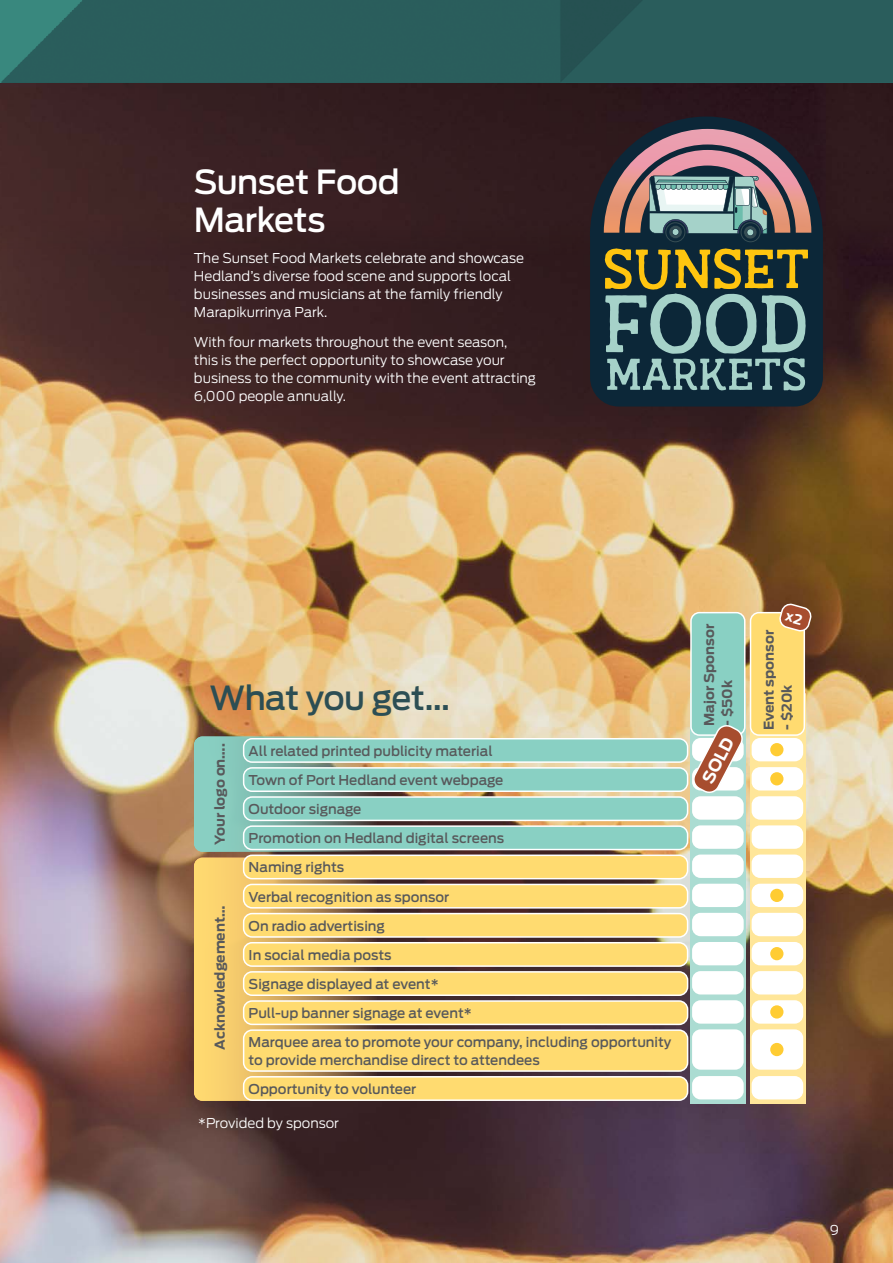
<style>
.page{position:relative;width:893px;height:1263px;background:#fff}
.page>*{position:absolute;margin:0;border:0;box-sizing:border-box;transform-origin:0 0}
.t1{font:500 33px/37.5px "Antenna";letter-spacing:-.015em;color:#fff}
.t2{font:500 33px "Antenna";letter-spacing:-.02em;color:#2c4e54}
.t3{font:700 16.5px "Antenna";color:#fff}
.t4{font:500 13.5px/29.1px "Antenna";color:#58595b}
.t5{font:300 13.5px/18px "Antenna";color:#fff}
.t6{font:700 13.5px "Antenna";color:#58595b}
</style>
<div class="page">
<img style="left:0;top:83px;width:893px;height:139px">
<img style="left:0;top:222px;width:893px;height:1041px">
<img style="left:0;top:0;width:893px;height:83px">
<div style="left:690px;top:693px;width:56px;height:410px;background:#abdcd2"></div>
<svg style="left:750px;top:730px;width:55px;height:373px;background:#ffe79e"></svg>
<svg style="left:194px;top:737px;width:184px;height:115px;background:#85bdaf"></svg>
<svg style="left:194px;top:858px;width:184px;height:243px;background:#e6bf69"></svg>
<div style="left:691px;top:613px;width:54px;height:122px;background:#89d0c3;border-radius:9px"></div>
<div style="left:690px;top:612px;width:55px;height:124px;border:2px solid #fff;border-radius:9px"></div>
<div style="left:750px;top:613px;width:54px;height:122px;background:#ffdb70;border-radius:9px"></div>
<div style="left:750px;top:612px;width:55px;height:124px;border:2px solid #fff;border-radius:9px"></div>
<div style="left:244px;top:739px;width:444px;height:23px;background:#89d0c3;border-radius:9px"></div>
<div style="left:243px;top:738px;width:445px;height:25px;border:2px solid #fff;border-radius:9px"></div>
<div style="left:752px;top:738px;width:51px;height:23px;background:#fff;border-radius:9px"></div>
<div style="left:770px;top:743px;width:13px;height:13px;background:#fc3;border-radius:50%"></div>
<div style="left:244px;top:768px;width:444px;height:23px;background:#89d0c3;border-radius:9px"></div>
<div style="left:243px;top:767px;width:445px;height:25px;border:2px solid #fff;border-radius:9px"></div>
<div style="left:752px;top:767px;width:51px;height:23px;background:#fff;border-radius:9px"></div>
<div style="left:770px;top:772px;width:13px;height:13px;background:#fc3;border-radius:50%"></div>
<div style="left:244px;top:797px;width:444px;height:23px;background:#89d0c3;border-radius:9px"></div>
<div style="left:243px;top:796px;width:445px;height:25px;border:2px solid #fff;border-radius:9px"></div>
<div style="left:692px;top:796px;width:52px;height:24px;background:#fff;border-radius:9px"></div>
<div style="left:752px;top:796px;width:51px;height:24px;background:#fff;border-radius:9px"></div>
<div style="left:244px;top:826px;width:444px;height:23px;background:#89d0c3;border-radius:9px"></div>
<div style="left:243px;top:825px;width:445px;height:25px;border:2px solid #fff;border-radius:9px"></div>
<div style="left:692px;top:825px;width:52px;height:24px;background:#fff;border-radius:9px"></div>
<div style="left:752px;top:825px;width:51px;height:24px;background:#fff;border-radius:9px"></div>
<div style="left:244px;top:855px;width:444px;height:24px;background:#ffdb70;border-radius:9px"></div>
<div style="left:243px;top:854px;width:445px;height:25px;border:2px solid #fff;border-radius:9px"></div>
<div style="left:692px;top:854px;width:52px;height:24px;background:#fff;border-radius:9px"></div>
<div style="left:752px;top:854px;width:51px;height:24px;background:#fff;border-radius:9px"></div>
<div style="left:244px;top:884px;width:444px;height:24px;background:#ffdb70;border-radius:9px"></div>
<div style="left:243px;top:884px;width:445px;height:24px;border:2px solid #fff;border-radius:9px"></div>
<div style="left:692px;top:884px;width:52px;height:23px;background:#fff;border-radius:9px"></div>
<div style="left:752px;top:884px;width:51px;height:23px;background:#fff;border-radius:9px"></div>
<div style="left:770px;top:889px;width:13px;height:13px;background:#fc3;border-radius:50%"></div>
<div style="left:244px;top:913px;width:444px;height:24px;background:#ffdb70;border-radius:9px"></div>
<div style="left:243px;top:913px;width:445px;height:25px;border:2px solid #fff;border-radius:9px"></div>
<div style="left:692px;top:913px;width:52px;height:23px;background:#fff;border-radius:9px"></div>
<div style="left:752px;top:913px;width:51px;height:23px;background:#fff;border-radius:9px"></div>
<div style="left:244px;top:943px;width:444px;height:23px;background:#ffdb70;border-radius:9px"></div>
<div style="left:243px;top:942px;width:445px;height:25px;border:2px solid #fff;border-radius:9px"></div>
<div style="left:692px;top:942px;width:52px;height:23px;background:#fff;border-radius:9px"></div>
<div style="left:752px;top:942px;width:51px;height:23px;background:#fff;border-radius:9px"></div>
<div style="left:770px;top:947px;width:13px;height:13px;background:#fc3;border-radius:50%"></div>
<div style="left:244px;top:972px;width:444px;height:23px;background:#ffdb70;border-radius:9px"></div>
<div style="left:243px;top:971px;width:445px;height:25px;border:2px solid #fff;border-radius:9px"></div>
<div style="left:692px;top:971px;width:52px;height:23px;background:#fff;border-radius:9px"></div>
<div style="left:752px;top:971px;width:51px;height:23px;background:#fff;border-radius:9px"></div>
<div style="left:244px;top:1001px;width:444px;height:23px;background:#ffdb70;border-radius:9px"></div>
<div style="left:243px;top:1000px;width:445px;height:25px;border:2px solid #fff;border-radius:9px"></div>
<div style="left:692px;top:1000px;width:52px;height:24px;background:#fff;border-radius:9px"></div>
<div style="left:752px;top:1000px;width:51px;height:24px;background:#fff;border-radius:9px"></div>
<div style="left:770px;top:1005px;width:13px;height:13px;background:#fc3;border-radius:50%"></div>
<div style="left:244px;top:1030px;width:444px;height:41px;background:#ffdb70;border-radius:9px"></div>
<div style="left:243px;top:1029px;width:445px;height:43px;border:2px solid #fff;border-radius:9px"></div>
<div style="left:692px;top:1029px;width:52px;height:41px;background:#fff;border-radius:9px"></div>
<div style="left:752px;top:1029px;width:51px;height:41px;background:#fff;border-radius:9px"></div>
<div style="left:770px;top:1043px;width:13px;height:13px;background:#fc3;border-radius:50%"></div>
<div style="left:244px;top:1077px;width:444px;height:23px;background:#ffdb70;border-radius:9px"></div>
<div style="left:243px;top:1076px;width:445px;height:25px;border:2px solid #fff;border-radius:9px"></div>
<div style="left:692px;top:1076px;width:52px;height:23px;background:#fff;border-radius:9px"></div>
<div style="left:752px;top:1076px;width:51px;height:23px;background:#fff;border-radius:9px"></div>
<svg style="left:590px;top:117px;width:233px;height:289px;background:#16222f"></svg>
<svg style="left:604px;top:129px;width:207px;height:261px;background:#636a65"></svg>
<div style="left:666px;top:223px;width:19px;height:19px;border:1px solid #364d54;border-radius:50%"></div>
<div style="left:741px;top:223px;width:19px;height:19px;border:1px solid #364d54;border-radius:50%"></div>
<svg style="left:692px;top:722px;width:53px;height:71px"></svg>
<svg style="left:777px;top:603px;width:36px;height:30px"></svg>
<h1 class="t1" style="left:194px;top:164px;width:207px">Sunset Food<br>Markets</h1>
<p class="t5" style="left:194px;top:249px;width:331px">The Sunset Food Markets celebrate and showcase Hedland’s diverse food scene and supports local businesses and musicians at the family friendly Marapikurrinya Park.</p>
<p class="t5" style="left:194px;top:333px;width:344px">With four markets throughout the event season,<br>this is the perfect opportunity to showcase your business to the community with the event attracting 6,000 people annually.</p>
<h1 class="t2" style="left:210px;top:679px;width:242px">What you get…</h1>
<p class="t6" style="left:212px;top:845px;width:103px;rotate:-90deg">Your logo on….</p>
<p class="t4" style="left:249px;top:736px;width:257px">All related printed publicity material<br>Town of Port Hedland event webpage<br>Outdoor signage<br>Promotion on Hedland digital screens</p>
<p class="t4" style="left:249px;top:853px;width:424px">Naming rights<br>Verbal recognition as sponsor<br>On radio advertising<br>In social media posts<br>Signage displayed at event*<br>Pull-up banner signage at event*<br>Marquee area to promote your company, including opportunity</p>
<p class="t4" style="left:249px;top:1046px;width:293px">to provide merchandise direct to attendees<br>Opportunity to volunteer</p>
<p class="t5" style="left:198px;top:1114px;width:142px">*Provided by sponsor</p>
<p class="t6" style="left:212px;top:1049px;width:145px;rotate:-90deg">Acknowledgement…</p>
<p class="t6" style="left:701px;top:726px;width:104px;rotate:-90deg">Major Sponsor</p>
<p class="t6" style="left:719px;top:726px;width:47px;rotate:-90deg">- $50k</p>
<p class="t3" style="left:698px;top:777px;width:50px;rotate:-63deg">SOLD</p>
<p class="t6" style="left:761px;top:730px;width:102px;rotate:-90deg">Event sponsor</p>
<p class="t6" style="left:779px;top:730px;width:47px;rotate:-90deg">- $20k</p>
<p class="t5" style="left:830px;top:1221px;width:11px">9</p>
</div>
